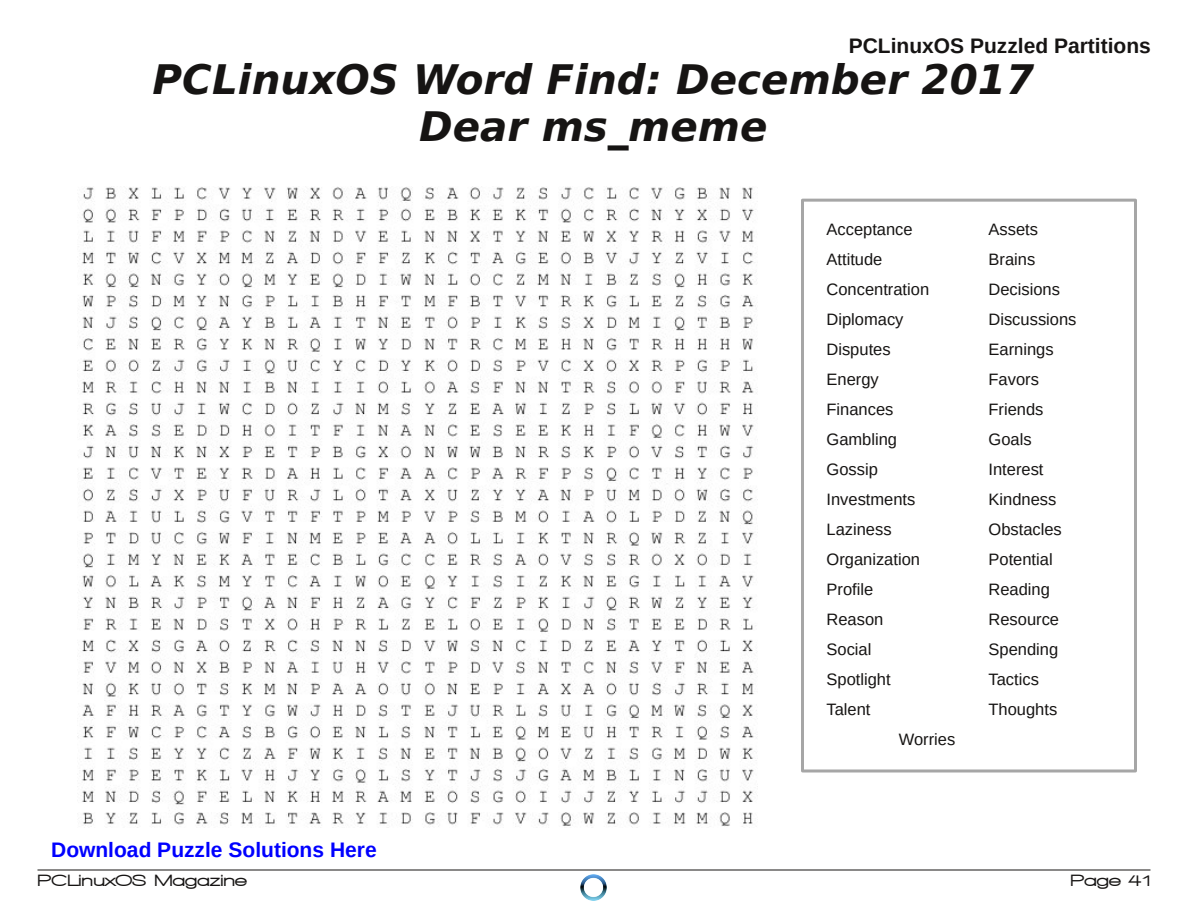
<style>
.page{position:relative;width:1188px;height:918px;background:#fff}
.page>*{position:absolute;margin:0;border:0;box-sizing:border-box;transform-origin:0 0}
.t1{font:italic 700 40.5px/47.1px "Bitstream Vera Sans";color:#161413;text-align:center}
.t2{font:700 21px "Liberation Sans";color:#00f}
.t3{font:700 21px "Liberation Sans";color:#161413}
.t4{font:16.5px "Liberation Sans";color:#161413}
.t5{font:900 16.5px "Walkway Expand";color:#161413}
</style>
<div class="page">
<hr style="left:38px;top:870px;width:1112px;height:1px;background:#161413">
<img style="left:580px;top:874px;width:27px;height:27px">
<div style="left:801px;top:199px;width:336px;height:573px;border:3px solid #a6a6a6"></div>
<img style="left:77px;top:186px;width:680px;height:642px">
<p class="t3" style="left:849px;top:34px;width:304px">PCLinuxOS Puzzled Partitions</p>
<h1 class="t1" style="left:153px;top:56px;width:883px">PCLinuxOS Word Find: December 2017<br>Dear ms_meme</h1>
<p class="t2" style="left:51px;top:838px;width:327px">Download Puzzle Solutions Here</p>
<p class="t4" style="left:826px;top:221px;width:88px">Acceptance</p>
<p class="t4" style="left:988px;top:221px;width:51px">Assets</p>
<p class="t4" style="left:826px;top:251px;width:57px">Attitude</p>
<p class="t4" style="left:988px;top:251px;width:48px">Brains</p>
<p class="t4" style="left:826px;top:281px;width:104px">Concentration</p>
<p class="t4" style="left:988px;top:281px;width:73px">Decisions</p>
<p class="t4" style="left:826px;top:311px;width:79px">Diplomacy</p>
<p class="t4" style="left:988px;top:311px;width:90px">Discussions</p>
<p class="t4" style="left:826px;top:341px;width:66px">Disputes</p>
<p class="t4" style="left:988px;top:341px;width:67px">Earnings</p>
<p class="t4" style="left:826px;top:371px;width:54px">Energy</p>
<p class="t4" style="left:988px;top:371px;width:52px">Favors</p>
<p class="t4" style="left:826px;top:401px;width:68px">Finances</p>
<p class="t4" style="left:988px;top:401px;width:57px">Friends</p>
<p class="t4" style="left:826px;top:431px;width:72px">Gambling</p>
<p class="t4" style="left:988px;top:431px;width:45px">Goals</p>
<p class="t4" style="left:826px;top:461px;width:53px">Gossip</p>
<p class="t4" style="left:988px;top:461px;width:57px">Interest</p>
<p class="t4" style="left:826px;top:491px;width:90px">Investments</p>
<p class="t4" style="left:988px;top:491px;width:69px">Kindness</p>
<p class="t4" style="left:826px;top:521px;width:67px">Laziness</p>
<p class="t4" style="left:988px;top:521px;width:75px">Obstacles</p>
<p class="t4" style="left:826px;top:551px;width:95px">Organization</p>
<p class="t4" style="left:988px;top:551px;width:66px">Potential</p>
<p class="t4" style="left:826px;top:581px;width:48px">Profile</p>
<p class="t4" style="left:988px;top:581px;width:63px">Reading</p>
<p class="t4" style="left:826px;top:611px;width:58px">Reason</p>
<p class="t4" style="left:988px;top:611px;width:72px">Resource</p>
<p class="t4" style="left:826px;top:641px;width:46px">Social</p>
<p class="t4" style="left:988px;top:641px;width:71px">Spending</p>
<p class="t4" style="left:826px;top:671px;width:66px">Spotlight</p>
<p class="t4" style="left:988px;top:671px;width:52px">Tactics</p>
<p class="t4" style="left:826px;top:701px;width:46px">Talent</p>
<p class="t4" style="left:988px;top:701px;width:70px">Thoughts</p>
<p class="t4" style="left:899px;top:731px;width:58px">Worries</p>
<p class="t5" style="left:38px;top:871px;width:211px">PCLinuxOS Magazine</p>
<p class="t5" style="left:1071px;top:871px;width:82px">Page 41</p>
</div>
